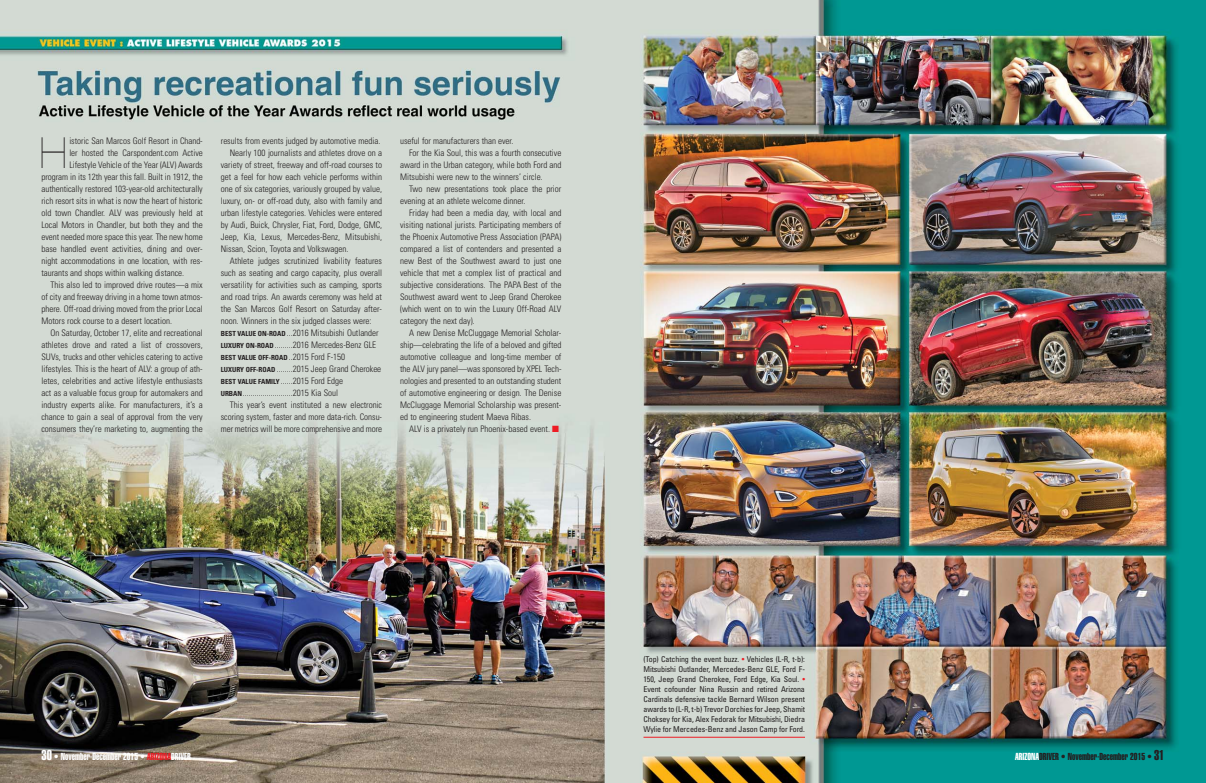
<style>
.page{position:relative;width:1206px;height:783px;background:#fff}
.page>*{position:absolute;margin:0;border:0;box-sizing:border-box;transform-origin:0 0}
.t1{font:200 42.7px "Helvetica Neue";color:#231f20}
.t2{font:10px "Helvetica Extra Compressed";color:#231f20}
.t3{font:10px "Helvetica Extra Compressed";color:#fff}
.t4{font:300 condensed 9px/12px "Univers";color:#231f20}
.t5{font:condensed 8px/10px "Univers";letter-spacing:-.015em;color:#231f20;text-align:justify}
.t6{font:700 condensed 7px "Univers";color:#231f20}
.s1{font-weight:700;font-size:7px}
.s2{font-weight:300;font-size:9px}
.s3{color:#ed1c24}
.s4{font-size:14px}
.s5{color:#fff}
</style>
<div class="page">
<img style="left:603px;top:0;width:603px;height:783px">
<img style="left:0;top:0;width:603px;height:783px">
<hr style="left:644px;top:737px;width:161px;height:1px;background:#ed1c24">
<h1 class="t1" style="left:40px;top:128px;width:29px">H</h1>
<p class="t4" style="left:69px;top:136px;width:135px">istoric San Marcos Golf Resort in Chand -</p>
<p class="t4" style="left:69px;top:148px;width:135px">ler hosted the Car spon dent.com Active</p>
<p class="t4" style="left:69px;top:160px;width:135px">Lifestyle Vehicle of the Year (ALV) Awards</p>
<p class="t4" style="left:42px;top:172px;width:163px">program in its 12th year this fall. Built in 1912, the</p>
<p class="t4" style="left:42px;top:184px;width:163px">authentically restored 103-year-old arch itecturally</p>
<p class="t4" style="left:42px;top:196px;width:163px">rich resort sits in what is now the heart of historic</p>
<p class="t4" style="left:42px;top:208px;width:163px">old town Chandler. ALV was previously held at</p>
<p class="t4" style="left:42px;top:220px;width:163px">Local Motors in Chandler, but both they and the</p>
<p class="t4" style="left:42px;top:232px;width:163px">event needed more space this year. The new home</p>
<p class="t4" style="left:42px;top:244px;width:163px">base handled event activities, dining and over -</p>
<p class="t4" style="left:42px;top:256px;width:163px">night ac com modations in one location, with res -</p>
<p class="t4" style="left:42px;top:268px;width:144px">tau rants and shops within walking distance.</p>
<p class="t4" style="left:51px;top:280px;width:154px">This also led to improved drive routes —a mix</p>
<p class="t4" style="left:42px;top:292px;width:163px">of city and freeway driving in a home town atmos-</p>
<p class="t4" style="left:42px;top:304px;width:163px">phere. Off-road driving moved from the prior Local</p>
<p class="t4" style="left:42px;top:316px;width:132px">Motors rock course to a desert location.</p>
<p class="t4" style="left:51px;top:328px;width:154px">On Saturday, October 17, elite and recreational</p>
<p class="t4" style="left:42px;top:340px;width:163px">athletes drove and rated a list of crossovers,</p>
<p class="t4" style="left:42px;top:352px;width:163px">SUVs, trucks and other vehicles catering to active</p>
<p class="t4" style="left:42px;top:364px;width:163px">lifestyles. This is the heart of ALV: a group of ath-</p>
<p class="t4" style="left:42px;top:376px;width:163px">letes, celebrities and active lifestyle enthusiasts</p>
<p class="t4" style="left:42px;top:388px;width:163px">act as a valuable focus group for automakers and</p>
<p class="t4" style="left:42px;top:400px;width:163px">industry experts alike. For manufacturers, it’s a</p>
<p class="t4" style="left:42px;top:412px;width:163px">chance to gain a seal of approval from the very</p>
<p class="t4" style="left:42px;top:424px;width:163px">consumers they’re marketing to, augmenting the</p>
<p class="t4" style="left:221px;top:136px;width:161px">results from events judged by automotive media.</p>
<p class="t4" style="left:230px;top:148px;width:154px">Nearly 100 journalists and athletes drove on a</p>
<p class="t4" style="left:221px;top:160px;width:163px">variety of street, freeway and off-road courses to</p>
<p class="t4" style="left:221px;top:172px;width:163px">get a feel for how each vehicle performs within</p>
<p class="t4" style="left:221px;top:184px;width:163px">one of six categories, variously grouped by value,</p>
<p class="t4" style="left:221px;top:196px;width:163px">luxury, on- or off-road duty, also with family and</p>
<p class="t4" style="left:221px;top:208px;width:163px">urban lifestyle cate gories. Vehicles were entered</p>
<p class="t4" style="left:221px;top:220px;width:163px">by Audi, Buick, Chrysler, Fiat, Ford, Dodge, GMC,</p>
<p class="t4" style="left:221px;top:232px;width:163px">Jeep, Kia, Lexus, Mercedes-Benz, Mitsubishi,</p>
<p class="t4" style="left:221px;top:244px;width:129px">Nissan, Scion, Toyota and Volkswagen.</p>
<p class="t4" style="left:230px;top:256px;width:154px">Athlete judges scrutinized livability features</p>
<p class="t4" style="left:221px;top:268px;width:163px">such as seating and cargo capacity, plus overall</p>
<p class="t4" style="left:221px;top:280px;width:163px">versatility for activities such as camping, sports</p>
<p class="t4" style="left:221px;top:292px;width:163px">and road trips. An awards ceremony was held at</p>
<p class="t4" style="left:221px;top:304px;width:163px">the San Marcos Golf Resort on Saturday after-</p>
<p class="t4" style="left:221px;top:316px;width:152px">noon. Winners in the six judged classes were:</p>
<p class="t4" style="left:221px;top:328px;width:159px"><span class="s1">BEST VALUE ON-ROAD</span> ...2016 Mitsubishi Outlander</p>
<p class="t4" style="left:221px;top:340px;width:157px"><span class="s1">LUXURY ON-ROAD</span> .........2016 Mercedes-Benz GLE</p>
<p class="t6" style="left:221px;top:355px;width:126px">BEST VALUE OFF-ROAD <span class="s2">..2015 Ford F-150</span></p>
<p class="t4" style="left:221px;top:364px;width:162px"><span class="s1">LUXURY OFF-ROAD</span> ........2015 Jeep Grand Cherokee<br><span class="s1">BEST VALUE FAMILY</span> ......2015 Ford Edge<br><span class="s1">URBAN</span>.........................2015 Kia Soul</p>
<p class="t4" style="left:221px;top:400px;width:163px;text-align:justify;text-indent:9px">This year’s event instituted a new electronic scor ing system, faster and more data-rich. Con su - mer metrics will be more comprehensive and more</p>
<p class="t4" style="left:400px;top:136px;width:115px">useful for manufacturers than ever.</p>
<p class="t4" style="left:409px;top:148px;width:154px">For the Kia Soul, this was a fourth consecutive</p>
<p class="t4" style="left:400px;top:160px;width:163px">award in the Urban category, while both Ford and</p>
<p class="t4" style="left:400px;top:172px;width:144px">Mitsubishi were new to the winners’ circle.</p>
<p class="t4" style="left:409px;top:184px;width:154px">Two new presentations took place the prior</p>
<p class="t4" style="left:400px;top:196px;width:127px">evening at an athlete welcome dinner.</p>
<p class="t4" style="left:409px;top:208px;width:154px">Friday had been a media day, with local and</p>
<p class="t4" style="left:400px;top:220px;width:163px">visiting national jurists. Partic i pa ting members of</p>
<p class="t4" style="left:400px;top:232px;width:163px">the Phoenix Auto mo tive Press Assoc i a tion (PAPA)</p>
<p class="t4" style="left:400px;top:244px;width:163px">compared a list of contenders and presented a</p>
<p class="t4" style="left:400px;top:256px;width:163px">new Best of the Southwest award to just one</p>
<p class="t4" style="left:400px;top:268px;width:163px">vehicle that met a complex list of practical and</p>
<p class="t4" style="left:400px;top:280px;width:163px">subjective considerations. The PAPA Best of the</p>
<p class="t4" style="left:400px;top:292px;width:163px">Southwest award went to Jeep Grand Cher o kee</p>
<p class="t4" style="left:400px;top:304px;width:163px">(which went on to win the Luxury Off-Road ALV</p>
<p class="t4" style="left:400px;top:316px;width:76px">category the next day).</p>
<p class="t4" style="left:409px;top:328px;width:154px">A new Denise McCluggage Memorial Scholar -</p>
<p class="t4" style="left:400px;top:340px;width:163px">ship—celebrating the life of a beloved and gifted</p>
<p class="t4" style="left:400px;top:352px;width:163px">automotive colleague and long-time member of</p>
<p class="t4" style="left:400px;top:364px;width:163px">the ALV jury panel—was sponsored by XPEL Tech -</p>
<p class="t4" style="left:400px;top:376px;width:163px">nologies and presented to an outstanding student</p>
<p class="t4" style="left:400px;top:388px;width:163px">of automotive engineering or design. The Denise</p>
<p class="t4" style="left:400px;top:400px;width:163px">McClug gage Memorial Scholarship was present-</p>
<p class="t4" style="left:400px;top:412px;width:132px">ed to engi neering student Maeva Ribas.</p>
<p class="t4" style="left:409px;top:424px;width:151px">ALV is a privately run Phoenix-based event. <span class="s3">■</span></p>
<p class="t3" style="left:42px;top:753px;width:151px"><span class="s4">30</span> • November-December 2015 • <span class="s3">ARIZONA</span>DRIVER</p>
<p class="t5" style="left:643px;top:655px;width:163px">(Top) Catching the event buzz. <span class="s3">•</span> Vehicles (L-R, t-b):<br>Mitsubishi Outlander, Mercedes-Benz GLE, Ford F-150, Jeep Grand Cherokee, Ford Edge, Kia Soul. <span class="s3">• </span>Event cofounder Nina Russin and retired Arizona Cardinals defensive tackle Bernard Wilson present awards to (L-R, t-b) Trevor Dorchies for Jeep, Shamit Choksey for Kia, Alex Fedorak for Mitsubishi, Diedra Wylie for Mercedes-Benz and Jason Camp for Ford.</p>
<p class="t2" style="left:1015px;top:753px;width:151px"><span class="s5">ARIZONA</span>DRIVER • November-December 2015 • <span class="s4">31</span></p>
</div>
